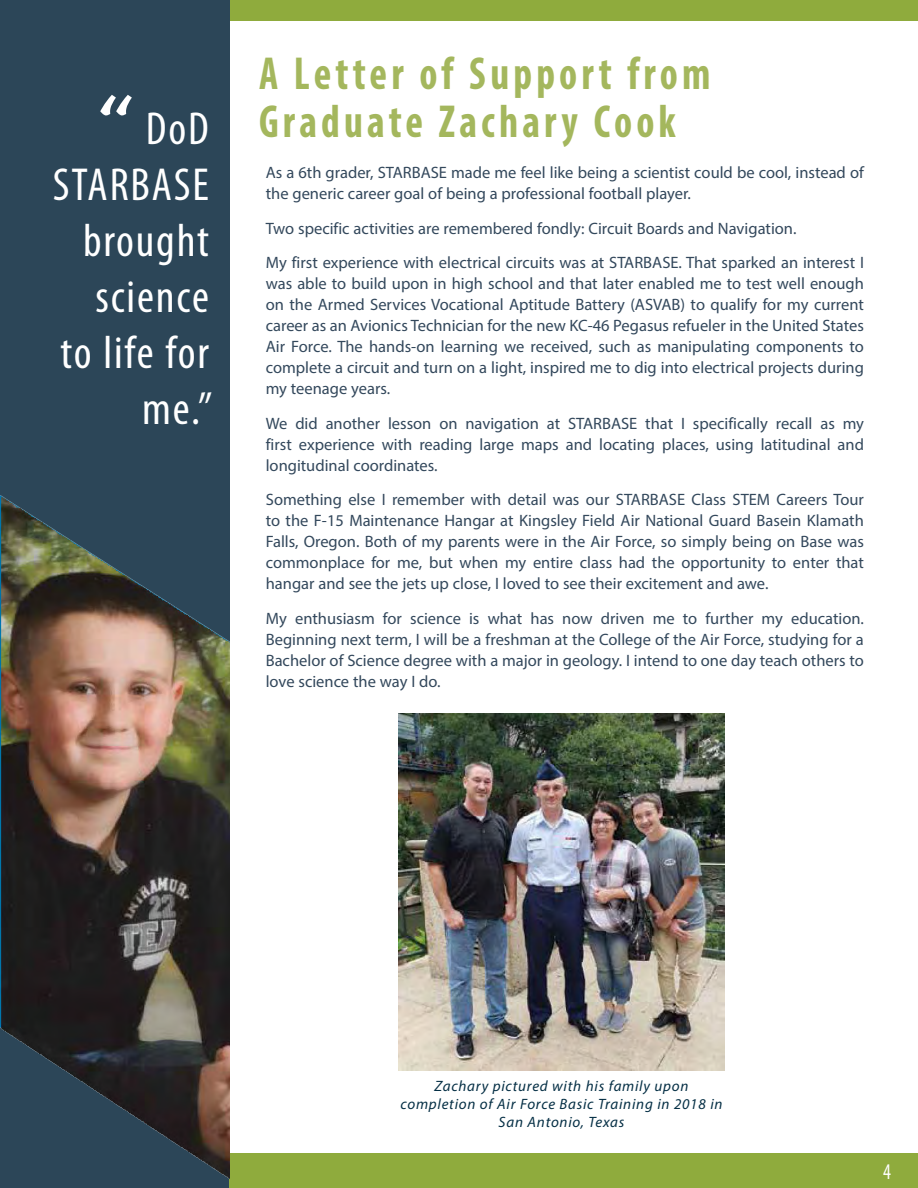
<style>
.page{position:relative;width:918px;height:1188px;background:#fff}
.page>*{position:absolute;margin:0;border:0;box-sizing:border-box;transform-origin:0 0}
.Quote_Callout{font:90px "Delicious";color:#fff}
.t1{font:700 condensed 46.5px/48px "Myriad Pro";letter-spacing:.1em;color:#a4b75d;scale:.9 1}
.Quote_Callout-2{font:condensed 46.5px/56.1px "Myriad Pro";letter-spacing:.04em;color:#fff;text-align:right}
.Front_Page_Quote{font:condensed 22.5px "Myriad Pro";color:#fff;scale:.9 1}
.t2{font:16.5px/21px "Myriad Pro";color:#33485c;text-align:justify}
.Quote_Callout-3{font:italic 15px/18px "Myriad Pro";letter-spacing:.05em;color:#052f45;text-align:center}
</style>
<div class="page">
<div style="left:54px;top:0;width:864px;height:20px;background:#8fab3d"></div>
<div style="left:0;top:0;width:230px;height:1188px;background:#2c4658"></div>
<div style="left:230px;top:1153px;width:688px;height:35px;background:#8fab3d"></div>
<img style="left:0;top:496px;width:230px;height:692px">
<img style="left:398px;top:714px;width:327px;height:356px">
<p class="Quote_Callout" style="left:96px;top:74px;width:42px">“</p>
<p class="Quote_Callout-2" style="left:53px;top:100px;width:161px">DoD<br>STARBASE brought science<br>to life for me.”</p>
<p class="t1" style="left:259px;top:48px;width:503px">A Letter of Support from<br>Graduate Zachary Cook</p>
<p class="t2" style="left:266px;top:162px;width:600px">As a 6th grader, STARBASE made me feel like being a scientist could be cool, instead of the generic career goal of being a professional football player.</p>
<p class="t2" style="left:266px;top:217px;width:532px">Two specific activities are remembered fondly: Circuit Boards and Navigation.</p>
<p class="t2" style="left:266px;top:252px;width:600px">My first experience with electrical circuits was at STARBASE. That sparked an interest I was able to build upon in high school and that later enabled me to test well enough on the Armed Services Vocational Aptitude Battery (ASVAB) to qualify for my current career as an Avionics Technician for the new KC-46 Pegasus refueler in the United States Air Force. The hands-on learning we received, such as manipulating components to complete a circuit and turn on a light, inspired me to dig into electrical projects during my teenage years.</p>
<p class="t2" style="left:266px;top:412px;width:600px">We did another lesson on navigation at STARBASE that I specifically recall as my first experience with reading large maps and locating places, using latitudinal and longitudinal coordinates.</p>
<p class="t2" style="left:266px;top:489px;width:600px">Something else I remember with detail was our STARBASE Class STEM Careers Tour to the F-15 Maintenance Hangar at Kingsley Field Air National Guard Basein Klamath Falls, Oregon. Both of my parents were in the Air Force, so simply being on Base was commonplace for me, but when my entire class had the opportunity to enter that hangar and see the jets up close, I loved to see their excitement and awe.</p>
<p class="t2" style="left:266px;top:607px;width:600px">My enthusiasm for science is what has now driven me to further my education.<br>Beginning next term, I will be a freshman at the College of the Air Force, studying for a Bachelor of Science degree with a major in geology. I intend to one day teach others to love science the way I do.</p>
<p class="Quote_Callout-3" style="left:400px;top:1076px;width:324px">Zachary pictured with his family upon completion of Air Force Basic Training in 2018 in<br>San Antonio, Texas</p>
<p class="Front_Page_Quote" style="left:883px;top:1158px;width:10px">4</p>
</div>
